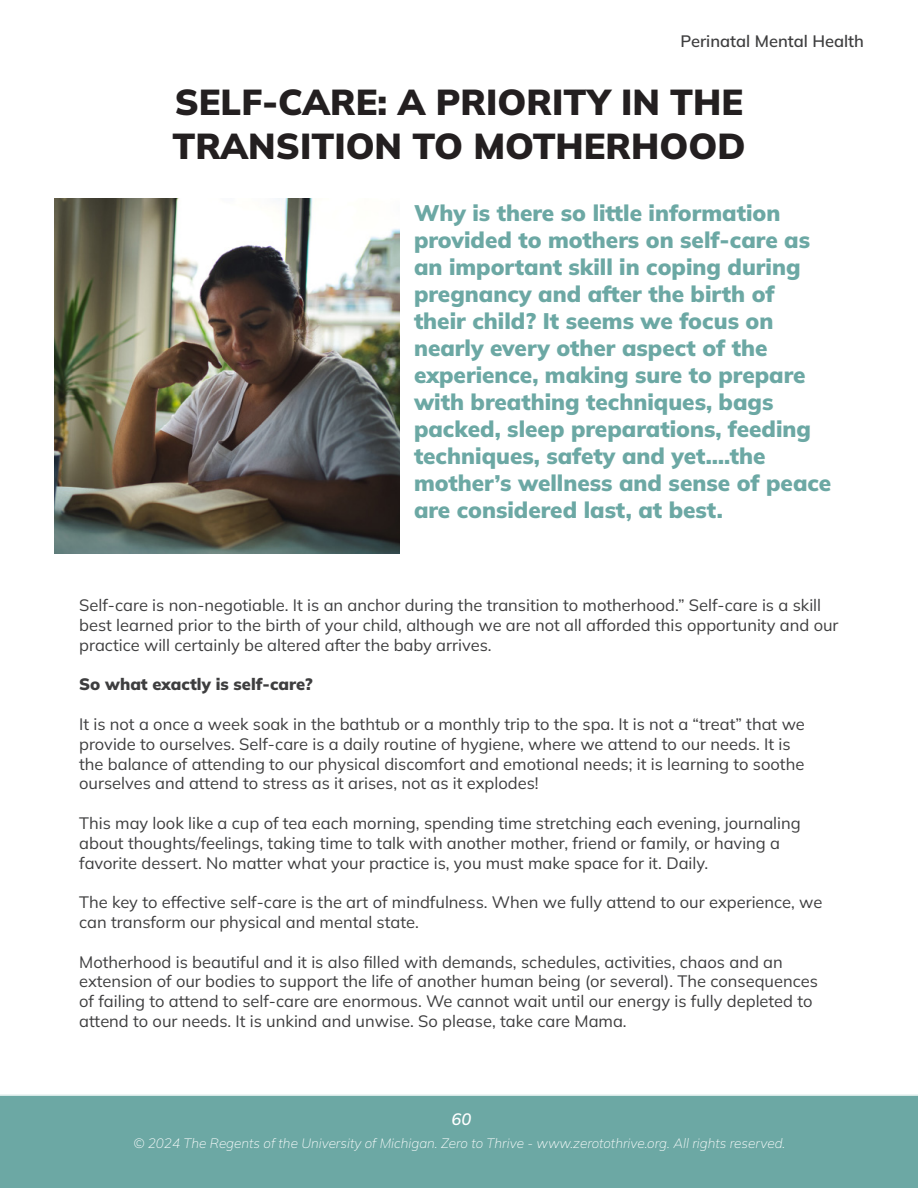
<style>
.page{position:relative;width:918px;height:1188px;background:#fff}
.page>*{position:absolute;margin:0;border:0;box-sizing:border-box;transform-origin:0 0}
.t1{font:900 36px/43.2px "Mulish";color:#231f20}
.t2{font:900 22.5px/27px "Mulish";color:#6ca8a4}
.t3{font:16.5px/19.8px "Mulish";color:#3e3e3f}
.t4{font:900 16.5px "Mulish";color:#3e3e3f}
.t5{font:600 16.5px "Mulish";color:#3e3e3f}
.t6{font:italic 600 16.5px "Mulish";color:#fff}
.t7{font:italic 200 13.5px "Mulish";color:#fff}
</style>
<div class="page">
<div style="left:0;top:1094px;width:918px;height:94px;background:#6ca8a4"></div>
<img style="left:54px;top:198px;width:345px;height:356px">
<p class="t5" style="left:681px;top:29px;width:185px">Perinatal Mental Health</p>
<p class="t1" style="left:173px;top:80px;width:574px">SELF-CARE: A PRIORITY IN THE<br>TRANSITION TO MOTHERHOOD</p>
<p class="t2" style="left:414px;top:198px;width:419px">Why is there so little information provided to mothers on self-care as an important skill in coping during pregnancy and after the birth of their child? It seems we focus on nearly every other aspect of the experience, making sure to prepare with breathing techniques, bags packed, sleep preparations, feeding techniques, safety and yet….the mother’s wellness and sense of peace are considered last, at best.</p>
<p class="t3" style="left:79px;top:595px;width:761px">Self-care is non-negotiable. It is an anchor during the transition to motherhood.” Self-care is a skill best learned prior to the birth of your child, although we are not all afforded this opportunity and our practice will certainly be altered after the baby arrives.</p>
<p class="t4" style="left:79px;top:673px;width:235px">So what exactly is self-care?</p>
<p class="t3" style="left:79px;top:714px;width:727px">It is not a once a week soak in the bathtub or a monthly trip to the spa. It is not a “treat” that we provide to ourselves. Self-care is a daily routine of hygiene, where we attend to our needs. It is the balance of attending to our physical discomfort and emotional needs; it is learning to soothe ourselves and attend to stress as it arises, not as it explodes!</p>
<p class="t3" style="left:79px;top:813px;width:723px">This may look like a cup of tea each morning, spending time stretching each evening, journaling about thoughts/feelings, taking time to talk with another mother, friend or family, or having a favorite dessert. No matter what your practice is, you must make space for it. Daily.</p>
<p class="t3" style="left:79px;top:892px;width:745px">The key to effective self-care is the art of mindfulness. When we fully attend to our experience, we can transform our physical and mental state.</p>
<p class="t3" style="left:79px;top:951px;width:740px">Motherhood is beautiful and it is also filled with demands, schedules, activities, chaos and an extension of our bodies to support the life of another human being (or several). The consequences of failing to attend to self-care are enormous. We cannot wait until our energy is fully depleted to attend to our needs. It is unkind and unwise. So please, take care Mama.</p>
<p class="t6" style="left:451px;top:1108px;width:21px">60</p>
<p class="t7" style="left:133px;top:1134px;width:654px">© 2024 The Regents of the University of Michigan. Zero to Thrive - www.zerotothrive.org. All rights reserved.</p>
</div>
